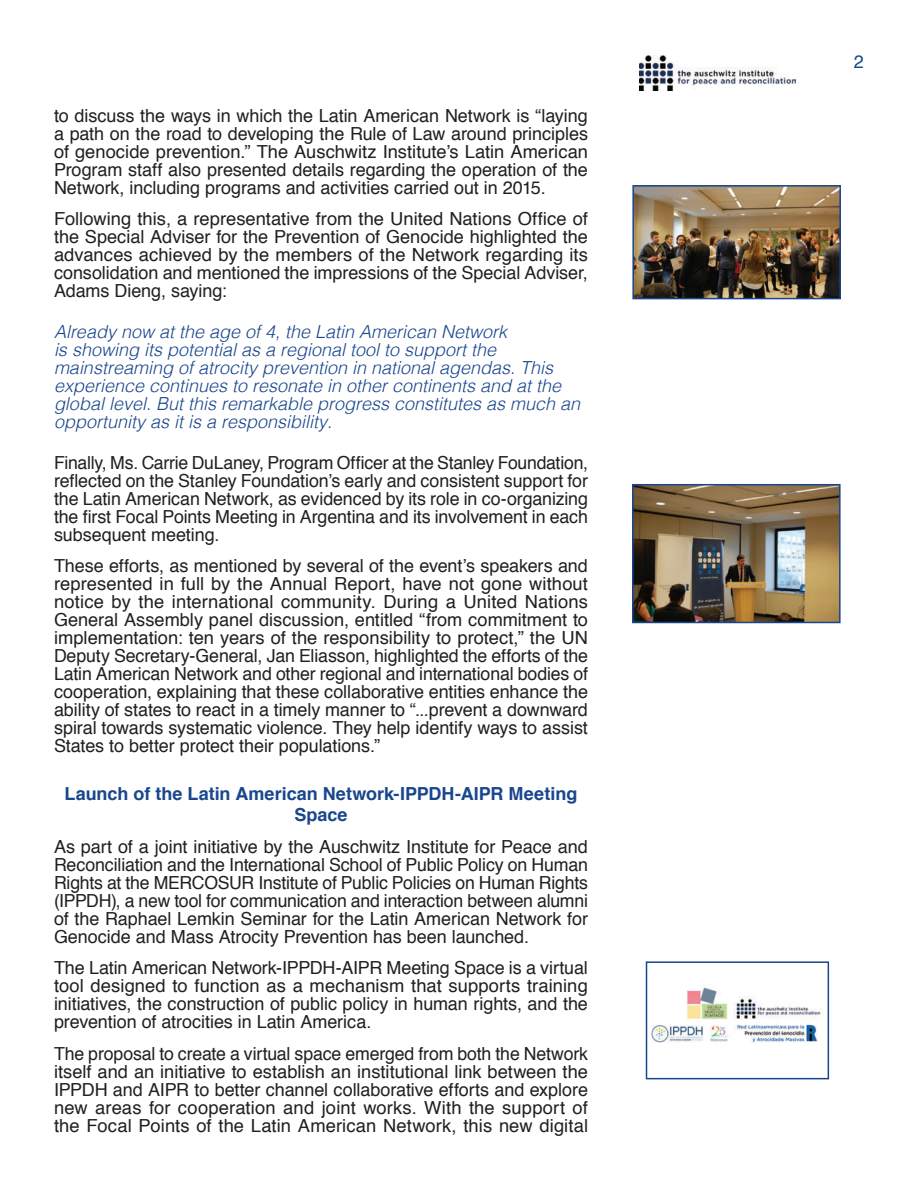
<style>
.page{position:relative;width:918px;height:1188px;background:#fff}
.page>*{position:absolute;margin:0;border:0;box-sizing:border-box;transform-origin:0 0}
.t1{font:18px/18px "Helvetica";letter-spacing:-.005em;color:#231f20;text-align:justify}
.t2{font:italic 300 18px/18px "Helvetica";color:#19468d}
.t3{font:700 18px/21px "Helvetica";color:#19468d;text-align:center}
.t4{font:18px "Helvetica";color:#19468d}
</style>
<div class="page">
<img style="left:639px;top:55px;width:157px;height:35px">
<img style="left:635px;top:487px;width:203px;height:133px">
<div style="left:632px;top:484px;width:209px;height:139px;border:2px solid #19468d"></div>
<img style="left:635px;top:188px;width:203px;height:108px">
<div style="left:632px;top:185px;width:209px;height:114px;border:2px solid #19468d"></div>
<img style="left:651px;top:987px;width:171px;height:56px">
<div style="left:646px;top:961px;width:183px;height:118px;border:2px solid #19468d"></div>
<p class="t1" style="left:54px;top:107px;width:536px">to discuss the ways in which the Latin American Network is “laying a path on the road to developing the Rule of Law around principles of genocide prevention.” The Auschwitz Institute’s Latin American Program staff also presented details regarding the operation of the Network, including programs and activities carried out in 2015.</p>
<p class="t1" style="left:54px;top:210px;width:536px">Following this, a representative from the United Nations Office of the Special Adviser for the Prevention of Genocide highlighted the advances achieved by the members of the Network regarding its consolidation and mentioned the impressions of the Special Adviser, Adams Dieng, saying:</p>
<p class="t2" style="left:54px;top:322px;width:528px">Already now at the age of 4, the Latin American Network<br>is showing its potential as a regional tool to support the mainstreaming of atrocity prevention in national agendas. This experience continues to resonate in other continents and at the global level. But this remarkable progress constitutes as much an opportunity as it is a responsibility.</p>
<p class="t1" style="left:54px;top:454px;width:536px">Finally, Ms. Carrie DuLaney, Program Officer at the Stanley Foundation, reflected on the Stanley Foundation’s early and consistent support for the Latin American Network, as evidenced by its role in co-organizing the first Focal Points Meeting in Argentina and its involvement in each subsequent meeting.</p>
<p class="t1" style="left:54px;top:558px;width:536px">These efforts, as mentioned by several of the event’s speakers and represented in full by the Annual Report, have not gone without notice by the international community. During a United Nations General Assembly panel discussion, entitled “from commitment to implementation: ten years of the responsibility to protect,” the UN Deputy Secretary-General, Jan Eliasson, highlighted the efforts of the Latin American Network and other regional and international bodies of cooperation, explaining that these collaborative entities enhance the ability of states to react in a timely manner to “...prevent a downward spiral towards systematic violence. They help identify ways to assist States to better protect their populations.”</p>
<p class="t3" style="left:65px;top:784px;width:514px">Launch of the Latin American Network-IPPDH-AIPR Meeting<br>Space</p>
<p class="t1" style="left:54px;top:838px;width:536px">As part of a joint initiative by the Auschwitz Institute for Peace and Reconciliation and the International School of Public Policy on Human Rights at the MERCOSUR Institute of Public Policies on Human Rights (IPPDH), a new tool for communication and interaction between alumni of the Raphael Lemkin Seminar for the Latin American Network for Genocide and Mass Atrocity Prevention has been launched.</p>
<p class="t1" style="left:54px;top:960px;width:535px">The Latin American Network-IPPDH-AIPR Meeting Space is a virtual tool designed to function as a mechanism that supports training initiatives, the construction of public policy in human rights, and the prevention of atrocities in Latin America.</p>
<p class="t1" style="left:54px;top:1045px;width:536px">The proposal to create a virtual space emerged from both the Network itself and an initiative to establish an institutional link between the IPPDH and AIPR to better channel collaborative efforts and explore new areas for cooperation and joint works. With the support of the Focal Points of the Latin American Network, this new digital</p>
<p class="t4" style="left:854px;top:47px;width:12px">2</p>
</div>
